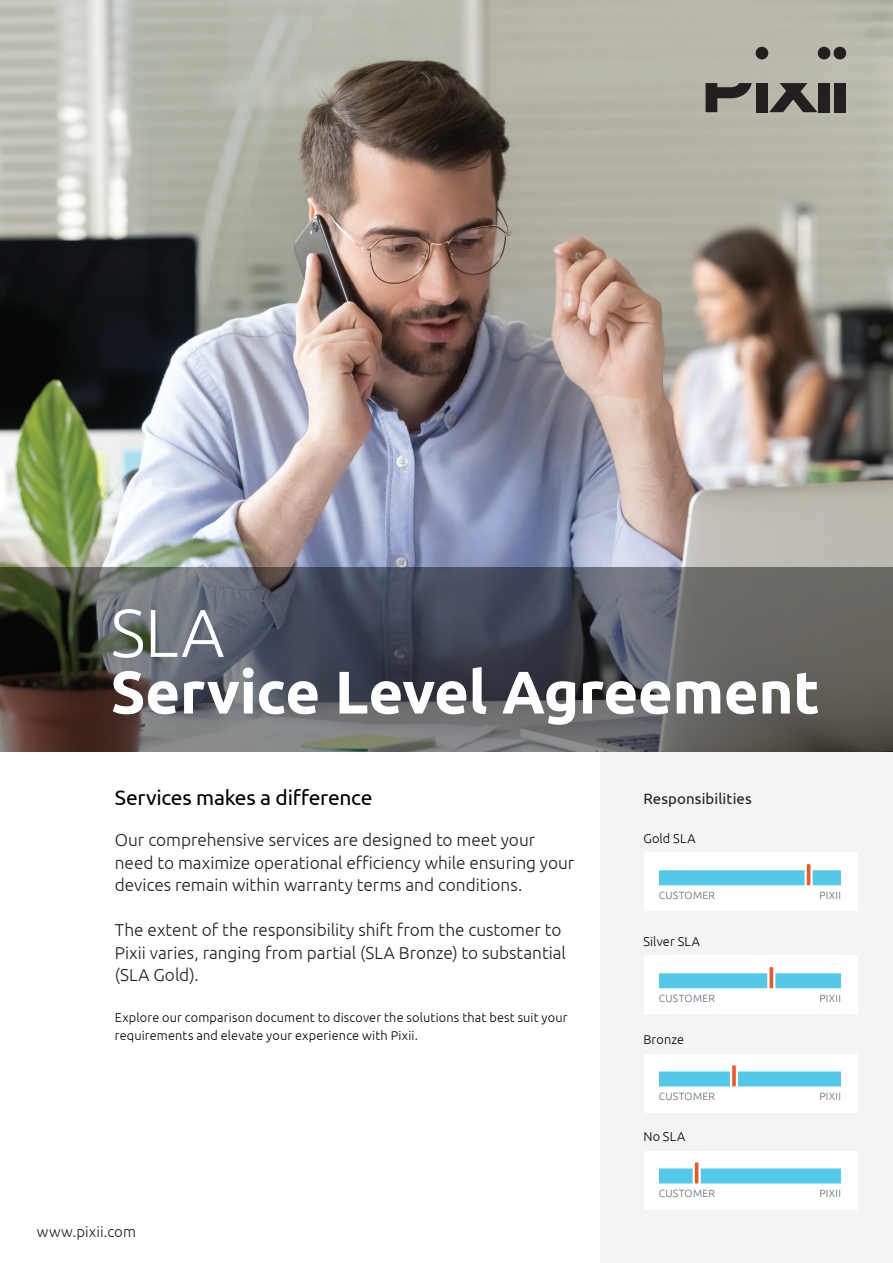
<style>
.page{position:relative;width:893px;height:1263px;background:#fff}
.page>*{position:absolute;margin:0;border:0;box-sizing:border-box;transform-origin:0 0}
.t1{font:300 67.5px "Ubuntu";color:#fff}
.t2{font:700 60px "Ubuntu";letter-spacing:-.01em;color:#fff}
.t3{font:21px "Ubuntu";letter-spacing:-.015em;color:#000100}
.t4{font:300 17.25px/22.5px "Ubuntu";color:#231f20}
.t5{font:15px "Ubuntu";letter-spacing:.005em;color:#231f20}
.t6{font:300 15px "Ubuntu";letter-spacing:.005em;color:#231f20}
.t7{font:300 12.75px/18px "Ubuntu";letter-spacing:.01em;color:#000100}
.t8{font:300 10.5px "Ubuntu";letter-spacing:.025em;color:#5d6a71}
</style>
<div class="page">
<img style="left:0;top:0;width:893px;height:567px">
<svg style="left:0;top:567px;width:893px;height:184px;background:#56575a"></svg>
<div style="left:600px;top:751px;width:293px;height:512px;background:#f4f4f4"></div>
<div style="left:644px;top:853px;width:213px;height:58px;background:#fff"></div>
<div style="left:644px;top:956px;width:213px;height:58px;background:#fff"></div>
<div style="left:644px;top:1054px;width:213px;height:58px;background:#fff"></div>
<div style="left:644px;top:1151px;width:213px;height:58px;background:#fff"></div>
<div style="left:659px;top:870px;width:182px;height:15px;background:#54c9e7"></div>
<div style="left:659px;top:973px;width:182px;height:15px;background:#54c9e7"></div>
<div style="left:659px;top:1071px;width:182px;height:15px;background:#54c9e7"></div>
<div style="left:659px;top:1168px;width:182px;height:15px;background:#54c9e7"></div>
<svg style="left:805px;top:864px;width:8px;height:22px"></svg>
<svg style="left:767px;top:967px;width:8px;height:22px"></svg>
<svg style="left:730px;top:1065px;width:8px;height:22px"></svg>
<svg style="left:693px;top:1162px;width:8px;height:22px"></svg>
<svg style="left:706px;top:83px;width:46px;height:29px"></svg>
<div style="left:756px;top:47px;width:12px;height:12px;background:#231f20;border-radius:50%"></div>
<div style="left:756px;top:83px;width:12px;height:29px;background:#231f20"></div>
<svg style="left:769px;top:83px;width:48px;height:29px"></svg>
<div style="left:818px;top:47px;width:12px;height:12px;background:#231f20;border-radius:50%"></div>
<div style="left:818px;top:83px;width:12px;height:29px;background:#231f20"></div>
<div style="left:834px;top:47px;width:12px;height:12px;background:#231f20;border-radius:50%"></div>
<div style="left:834px;top:83px;width:12px;height:29px;background:#231f20"></div>
<h1 class="t1" style="left:111px;top:592px;width:115px">SLA</h1>
<h2 class="t2" style="left:111px;top:656px;width:711px">Service Level Agreement</h2>
<p class="t3" style="left:115px;top:784px;width:259px">Services makes a difference</p>
<p class="t4" style="left:115px;top:828px;width:461px">Our comprehensive services are designed to meet your need to maximize operational efficiency while ensuring your devices remain within warranty terms and conditions.</p>
<p class="t4" style="left:115px;top:918px;width:453px">The extent of the responsibility shift from the customer to<br>Pixii varies, ranging from partial (SLA Bronze) to substantial (SLA Gold).</p>
<p class="t7" style="left:115px;top:1008px;width:454px">Explore our comparison document to discover the solutions that best suit your requirements and elevate your experience with Pixii.</p>
<p class="t6" style="left:37px;top:1223px;width:101px">www.pixii.com</p>
<p class="t5" style="left:643px;top:789px;width:110px">Responsibilities</p>
<p class="t7" style="left:643px;top:829px;width:54px">Gold SLA</p>
<p class="t8" style="left:659px;top:889px;width:58px">CUSTOMER</p>
<p class="t7" style="left:643px;top:932px;width:58px">Silver SLA</p>
<p class="t8" style="left:659px;top:992px;width:58px">CUSTOMER</p>
<p class="t7" style="left:643px;top:1030px;width:42px">Bronze</p>
<p class="t8" style="left:659px;top:1090px;width:58px">CUSTOMER</p>
<p class="t7" style="left:643px;top:1127px;width:43px">No SLA</p>
<p class="t8" style="left:659px;top:1187px;width:58px">CUSTOMER</p>
<p class="t8" style="left:819px;top:889px;width:23px">PIXII</p>
<p class="t8" style="left:819px;top:992px;width:23px">PIXII</p>
<p class="t8" style="left:819px;top:1090px;width:23px">PIXII</p>
<p class="t8" style="left:819px;top:1187px;width:23px">PIXII</p>
</div>
